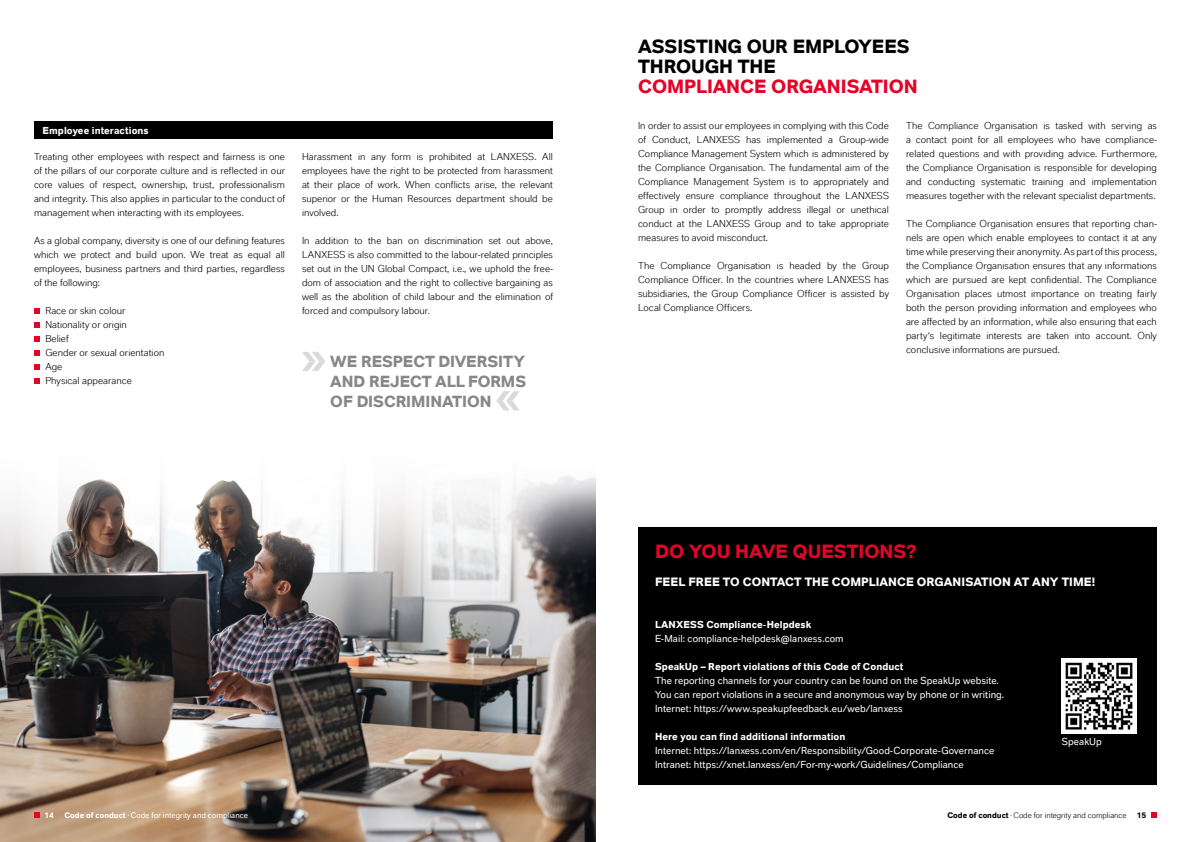
<style>
.page{position:relative;width:1191px;height:842px;background:#fff}
.page>*{position:absolute;margin:0;border:0;box-sizing:border-box;transform-origin:0 0}
.Überschrift_EN{font:700 19px/20px "Lanxess";color:#000}
.Überschrift{font:700 19px "Lanxess";color:#e40428}
.Überschrift_EN-2{font:700 16px/20px "Lanxess";color:#878787;text-align:justify}
.Fließtext{font:700 12px "Lanxess";letter-spacing:.005em;color:#fff}
.Fließtext_EN{font:10px/14px "Lanxess";letter-spacing:.005em;color:#000;text-align:justify}
.Fließtext-2{font:10px/14px "Lanxess Global Invers";letter-spacing:.005em;color:#fff}
.Fließtext-3{font:700 10px "Lanxess Global";letter-spacing:.005em;color:#fff}
.Fließtext_EN-2{font:700 10px "Lanxess";letter-spacing:.005em;color:#fff}
.t1{font:8px "Lanxess Global Invers";color:#fff}
.t2{font:8px "Lanxess";color:#000}
.t3{font:700 8px "Lanxess";color:#fff}
.t4{font:700 8px "Lanxess";color:#000}
.s1{color:#e40428}
.s2{font-family:"Lanxess";font-weight:700}
.s3{font-weight:700}
</style>
<div class="page">
<img style="left:0;top:476px;width:595px;height:366px">
<svg style="left:1151px;top:812px;width:6px;height:6px"></svg>
<svg style="left:34px;top:812px;width:6px;height:6px"></svg>
<div style="left:638px;top:528px;width:519px;height:257px;background:#000"></div>
<img style="left:1062px;top:659px;width:74px;height:74px">
<div style="left:34px;top:122px;width:519px;height:17px;background:#000"></div>
<svg style="left:34px;top:308px;width:6px;height:6px"></svg>
<svg style="left:34px;top:322px;width:6px;height:6px"></svg>
<svg style="left:34px;top:336px;width:6px;height:6px"></svg>
<svg style="left:34px;top:350px;width:6px;height:6px"></svg>
<svg style="left:34px;top:364px;width:6px;height:6px"></svg>
<svg style="left:34px;top:378px;width:6px;height:6px"></svg>
<svg style="left:302px;top:352px;width:23px;height:19px"></svg>
<svg style="left:496px;top:391px;width:24px;height:19px"></svg>
<p class="Fließtext_EN-2" style="left:43px;top:123px;width:108px">Employee interactions</p>
<p class="Fließtext_EN" style="left:34px;top:149px;width:252px">Treating other employees with respect and fairness is one of the pillars of our corporate culture and is reflected in our core values of respect, ownership, trust, professionalism and integrity. This also applies in particular to the conduct of management when interacting with its employees.</p>
<p class="Fließtext_EN" style="left:34px;top:233px;width:252px">As a global company, diversity is one of our defining features which we protect and build upon. We treat as equal all employees, business partners and third parties, regardless of the following:</p>
<p class="Fließtext_EN" style="left:45px;top:303px;width:82px">Race or skin colour</p>
<p class="Fließtext_EN" style="left:45px;top:317px;width:83px">Nationality or origin</p>
<p class="Fließtext_EN" style="left:45px;top:331px;width:25px">Belief</p>
<p class="Fließtext_EN" style="left:45px;top:345px;width:121px">Gender or sexual orientation</p>
<p class="Fließtext_EN" style="left:45px;top:359px;width:18px">Age</p>
<p class="Fließtext_EN" style="left:45px;top:373px;width:88px">Physical appearance</p>
<p class="Fließtext_EN" style="left:302px;top:149px;width:252px">Harassment in any form is prohibited at LANXESS. All employees have the right to be protected from harassment at their place of work. When conflicts arise, the relevant superior or the Human Resources department should be involved.</p>
<p class="Fließtext_EN" style="left:302px;top:233px;width:252px">In addition to the ban on discrimination set out above, LANXESS is also committed to the labour-related principles set out in the UN Global Compact, i.e., we uphold the free&shy;dom of association and the right to collective bargaining as well as the abolition of child labour and the elimination of forced and compulsory labour.</p>
<p class="Überschrift_EN-2" style="left:330px;top:350px;width:197px">WE RESPECT DIVERSITY AND REJECT ALL FORMS OF DISCRIMINATION</p>
<p class="Überschrift_EN" style="left:638px;top:35px;width:281px">ASSISTING OUR EMPLOYEES<br>THROUGH THE<br><span class="s1">COMPLIANCE ORGANISATION</span></p>
<p class="Fließtext_EN" style="left:906px;top:118px;width:252px">The Compliance Organisation is tasked with serving as a contact point for all employees who have compliance&shy;related questions and with providing advice. Furthermore, the Compliance Organisation is responsible for developing and conducting systematic training and implementation measures together with the relevant specialist departments.</p>
<p class="Fließtext_EN" style="left:906px;top:216px;width:252px">The Compliance Organisation ensures that reporting chan&shy;nels are open which enable employees to contact it at any time while preserving their anonymity. As part of this process, the Compliance Organisation ensures that any informations which are pursued are kept confidential. The Compliance Organisation places utmost importance on treating fairly both the person providing information and employees who are affected by an information, while also ensuring that each party‘s legitimate interests are taken into account. Only conclusive informations are pursued.</p>
<p class="Fließtext_EN" style="left:638px;top:118px;width:252px">In order to assist our employees in complying with this Code of Conduct, LANXESS has implemented a Group-wide Compliance Management System which is administered by the Compliance Organisation. The fundamental aim of the Compliance Management System is to appropriately and effectively ensure compliance throughout the LANXESS Group in order to promptly address illegal or unethical conduct at the LANXESS Group and to take appropriate measures to avoid misconduct.</p>
<p class="Fließtext_EN" style="left:638px;top:258px;width:252px">The Compliance Organisation is headed by the Group Compliance Officer. In the countries where LANXESS has subsidiaries, the Group Compliance Officer is assisted by Local Compliance Officers.</p>
<p class="Überschrift" style="left:655px;top:538px;width:264px">DO YOU HAVE QUESTIONS?</p>
<p class="Fließtext" style="left:655px;top:573px;width:442px">FEEL FREE TO CONTACT THE COMPLIANCE ORGANISATION AT ANY TIME!</p>
<p class="Fließtext-3" style="left:655px;top:619px;width:158px">LANXESS Compliance-Helpdesk</p>
<p class="Fließtext-2" style="left:655px;top:632px;width:190px">E-Mail: compliance-helpdesk@lanxess.com</p>
<p class="Fließtext-3" style="left:655px;top:661px;width:250px">SpeakUp – Report violations of this Code of Conduct</p>
<p class="Fließtext-2" style="left:655px;top:674px;width:345px">The reporting channels for your country can be found on the SpeakUp website.</p>
<p class="Fließtext-2" style="left:655px;top:688px;width:351px">You can report violations in a secure and anonymous way by phone or in writing.<br>Internet: https://www.speakupfeedback.eu/web/lanxess</p>
<p class="Fließtext-3" style="left:655px;top:731px;width:192px">Here you can find additional information</p>
<p class="Fließtext-2" style="left:655px;top:744px;width:341px">Internet: https://lanxess.com/en/Responsibility/Good-Corporate-Governance<br>Intranet: https://xnet.lanxess/en/For-my-work/Guidelines/Compliance</p>
<p class="Fließtext-2" style="left:1062px;top:735px;width:41px">SpeakUp</p>
<p class="t3" style="left:44px;top:809px;width:11px">14</p>
<p class="t1" style="left:64px;top:810px;width:185px"><span class="s2">Code of conduct</span> · Code for integrity and compliance</p>
<p class="t2" style="left:947px;top:810px;width:181px"><span class="s3">Code of conduct</span> · Code for integrity and compliance</p>
<p class="t4" style="left:1136px;top:809px;width:11px">15</p>
</div>
